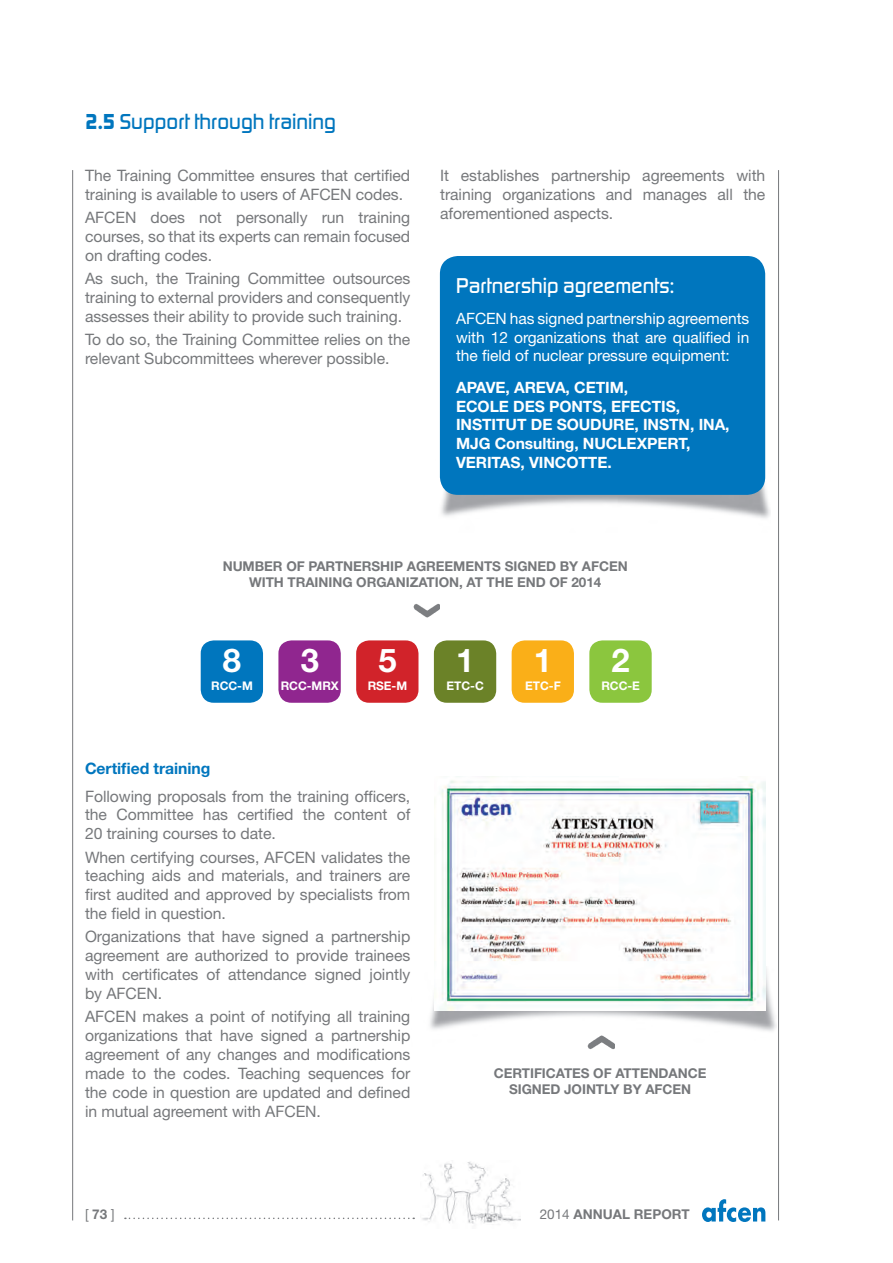
<style>
.page{position:relative;width:893px;height:1263px;background:#fff}
.page>*{position:absolute;margin:0;border:0;box-sizing:border-box;transform-origin:0 0}
.t1{font:700 32.7px "Helvetica Neue LT Std";color:#fff}
.t2{font:500 22.5px "Digital Sans EF";color:#0076be}
.t3{font:500 22.35px "Digital Sans EF";color:#fff}
.t4{font:15.75px/18.9px "Helvetica Neue LT Std";letter-spacing:-.005em;color:#76787b;text-align:justify}
.t5{font:15.75px/18.9px "Helvetica Neue";letter-spacing:-.005em;color:#76787b;text-align:justify}
.t6{font:700 15.75px "Helvetica Neue LT Std";letter-spacing:-.005em;color:#0076be}
.t7{font:700 15.6px/18.8px "Helvetica Neue LT Std";letter-spacing:-.005em;color:#fff}
.t8{font:15.6px/18.8px "Helvetica Neue LT Std";letter-spacing:-.005em;color:#fff;text-align:justify}
.t9{font:700 13.5px/16.2px "Helvetica Neue LT Std";letter-spacing:-.005em;color:#76787b;text-align:center}
.t10{font:13.5px "Helvetica Neue LT Std";color:#76787b}
.t11{font:700 11.85px "Helvetica Neue LT Std";letter-spacing:-.005em;color:#fff}
.s1{font-weight:700}
.s2{font-weight:400}
</style>
<div class="page">
<svg style="left:702px;top:1199px;width:63px;height:23px"></svg>
<img style="left:422px;top:1162px;width:98px;height:62px">
<svg style="left:125px;top:1217px;width:289px;height:2px"></svg>
<hr style="left:72px;top:170px;width:1px;height:1050px;background:#76787b">
<hr style="left:778px;top:170px;width:1px;height:1050px;background:#76787b">
<img style="left:413px;top:603px;width:27px;height:15px">
<img style="left:439px;top:459px;width:331px;height:59px">
<div style="left:440px;top:256px;width:325px;height:239px;background:#0076be;border-radius:18px"></div>
<div style="left:201px;top:640px;width:62px;height:63px;background:#0076be;border-radius:13px"></div>
<div style="left:512px;top:640px;width:62px;height:63px;background:#faaf18;border-radius:13px"></div>
<div style="left:356px;top:640px;width:62px;height:63px;background:#d1232a;border-radius:13px"></div>
<div style="left:434px;top:640px;width:62px;height:63px;background:#6b8228;border-radius:13px"></div>
<div style="left:589px;top:640px;width:63px;height:63px;background:#8bc63e;border-radius:13px"></div>
<div style="left:278px;top:640px;width:63px;height:63px;background:#90268f;border-radius:13px"></div>
<img style="left:430px;top:966px;width:346px;height:65px">
<img style="left:434px;top:776px;width:331px;height:234px">
<img style="left:587px;top:1035px;width:28px;height:15px">
<h2 class="t2" style="left:85px;top:108px;width:252px"><span class="s1">2.5</span> Support through training</h2>
<p class="t4" style="left:85px;top:166px;width:327px">The Training Committee ensures that certified training is available to users of AFCEN codes.</p>
<p class="t4" style="left:85px;top:208px;width:327px">AFCEN does not personally run training courses, so that its experts can remain focused on drafting codes.</p>
<p class="t4" style="left:85px;top:269px;width:327px">As such, the Training Committee outsources training to external providers and consequently assesses their ability to provide such training.</p>
<p class="t4" style="left:85px;top:330px;width:327px">To do so, the Training Committee relies on the relevant Subcommittees wherever possible.</p>
<p class="t4" style="left:440px;top:166px;width:327px">It establishes partnership agreements with training organizations and manages all the aforementioned aspects.</p>
<h3 class="t3" style="left:456px;top:272px;width:220px">Partnership agreements:</h3>
<p class="t8" style="left:456px;top:309px;width:295px">AFCEN has signed partnership agreements with 12 organizations that are qualified in the field of nuclear pressure equipment:</p>
<p class="t7" style="left:456px;top:378px;width:275px">APAVE, AREVA, CETIM,<br>ECOLE DES PONTS, EFECTIS,<br>INSTITUT DE SOUDURE, INSTN, INA,<br>MJG Consulting, NUCLEXPERT,<br>VERITAS, VINCOTTE.</p>
<p class="t9" style="left:223px;top:558px;width:407px">NUMBER OF PARTNERSHIP AGREEMENTS SIGNED BY AFCEN<br>WITH TRAINING ORGANIZATION, AT THE END OF 2014</p>
<h1 class="t1" style="left:223px;top:640px;width:20px">8</h1>
<p class="t11" style="left:211px;top:678px;width:43px">RCC-M</p>
<h1 class="t1" style="left:301px;top:640px;width:20px">3</h1>
<p class="t11" style="left:281px;top:678px;width:60px">RCC-MRX</p>
<h1 class="t1" style="left:378px;top:640px;width:20px">5</h1>
<p class="t11" style="left:368px;top:678px;width:41px">RSE-M</p>
<p class="t6" style="left:85px;top:759px;width:127px">Certified training</p>
<p class="t4" style="left:85px;top:786px;width:327px">Following proposals from the training officers, the Committee has certified the content of 20 training courses to date.</p>
<p class="t4" style="left:85px;top:847px;width:327px">When certifying courses, AFCEN validates the teaching aids and materials, and trainers are first audited and approved by specialists from the field in question.</p>
<p class="t4" style="left:85px;top:927px;width:327px">Organizations that have signed a partnership agreement are authorized to provide trainees with certificates of attendance signed jointly by AFCEN.</p>
<p class="t5" style="left:85px;top:1007px;width:327px">AFCEN makes a point of notifying all training organizations that have signed a partnership agreement of any changes and modifications made to the codes. Teaching sequences for the code in question are updated and defined in mutual agreement with AFCEN.</p>
<h1 class="t1" style="left:456px;top:640px;width:20px">1</h1>
<p class="t11" style="left:447px;top:678px;width:39px">ETC-C</p>
<h1 class="t1" style="left:534px;top:640px;width:20px">1</h1>
<p class="t11" style="left:525px;top:678px;width:37px">ETC-F</p>
<h1 class="t1" style="left:612px;top:640px;width:20px">2</h1>
<p class="t11" style="left:601px;top:678px;width:40px">RCC-E</p>
<p class="t9" style="left:494px;top:1065px;width:214px">CERTIFICATES OF ATTENDANCE<br>SIGNED JOINTLY BY AFCEN</p>
<p class="t10" style="left:85px;top:1206px;width:31px">[ <span class="s1">73</span> ]</p>
<p class="t9" style="left:540px;top:1206px;width:151px"><span class="s2">2014</span> ANNUAL REPORT</p>
</div>
